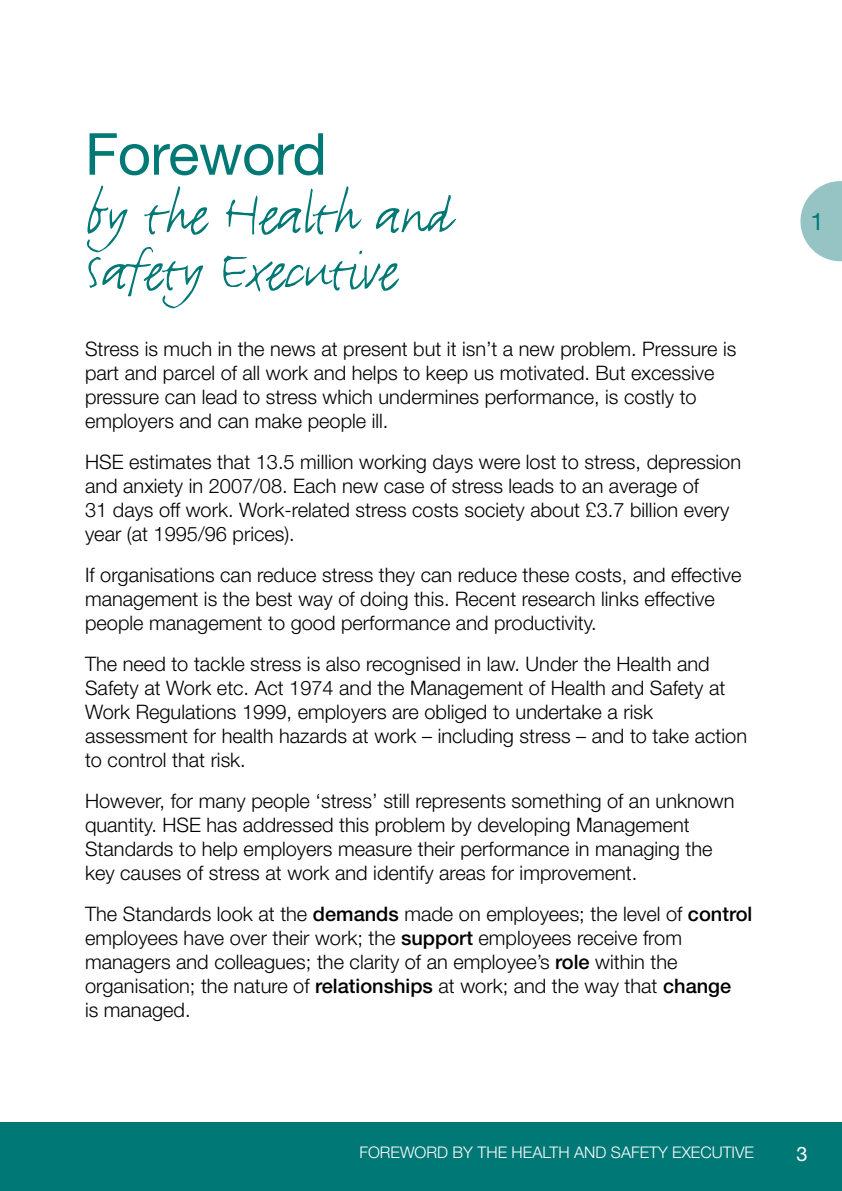
<style>
.page{position:relative;width:842px;height:1191px;background:#fff}
.page>*{position:absolute;margin:0;border:0;box-sizing:border-box;transform-origin:0 0}
._00_-_Chapt_Titles_w{font:62.4px/56px "Justlefthand OT";color:#007875}
._00_-_Chapt_Titles_w-2{font:58px "Helvetica Neue LT Std";letter-spacing:-.01em;color:#007875}
.t1{font:24px "Helvetica Neue LT Std";color:#007875}
._04_-_Main_Text{font:300 20px/24px "Helvetica Neue LT Std";color:#000}
._99_-_Folio{font:20px "Helvetica Neue LT Std";color:#fff}
._99_-_Running_Foot{font:300 16px "Helvetica Neue LT Std";color:#fff}
.s1{font-weight:500}
</style>
<div class="page">
<div style="left:0;top:1123px;width:842px;height:68px;background:#007875"></div>
<svg style="left:800px;top:181px;width:42px;height:80px"></svg>
<p class="_00_-_Chapt_Titles_w-2" style="left:85px;top:119px;width:243px">Foreword</p>
<p class="_00_-_Chapt_Titles_w" style="left:85px;top:185px;width:369px">by the Health and<br>Safety Executive</p>
<p class="_04_-_Main_Text" style="left:85px;top:336px;width:653px">Stress is much in the news at present but it isn’t a new problem. Pressure is part and parcel of all work and helps to keep us motivated. But excessive pressure can lead to stress which undermines performance, is costly to employers and can make people ill.</p>
<p class="_04_-_Main_Text" style="left:85px;top:449px;width:658px">HSE estimates that 13.5 million working days were lost to stress, depression and anxiety in 2007/08. Each new case of stress leads to an average of<br>31 days off work. Work-related stress costs society about £3.7 billion every year (at 1995/96 prices).</p>
<p class="_04_-_Main_Text" style="left:85px;top:562px;width:658px">If organisations can reduce stress they can reduce these costs, and effective management is the best way of doing this. Recent research links effective people management to good performance and productivity.</p>
<p class="_04_-_Main_Text" style="left:85px;top:651px;width:663px">The need to tackle stress is also recognised in law. Under the Health and Safety at Work etc. Act 1974 and the Management of Health and Safety at Work Regulations 1999, employers are obliged to undertake a risk assessment for health hazards at work – including stress – and to take action to control that risk.</p>
<p class="_04_-_Main_Text" style="left:85px;top:788px;width:651px">However, for many people ‘stress’ still represents something of an unknown quantity. HSE has addressed this problem by developing Management Standards to help employers measure their performance in managing the key causes of stress at work and identify areas for improvement.</p>
<p class="_04_-_Main_Text" style="left:85px;top:902px;width:669px">The Standards look at the <span class="s1">demands</span> made on employees; the level of <span class="s1">control </span>employees have over their work; the <span class="s1">support</span> employees receive from managers and colleagues; the clarity of an employee’s <span class="s1">role</span> within the organisation; the nature of <span class="s1">relationships</span> at work; and the way that <span class="s1">change<br></span>is managed.</p>
<p class="t1" style="left:810px;top:207px;width:15px">1</p>
<p class="_99_-_Running_Foot" style="left:359px;top:1143px;width:21px">Foreword</p>
<p class="_99_-_Running_Foot" style="left:453px;top:1143px;width:70px">by theHealt</p>
<p class="_99_-_Running_Foot" style="left:558px;top:1143px;width:73px">h and Safety</p>
<p class="_99_-_Running_Foot" style="left:672px;top:1143px;width:29px">Executive</p>
<p class="_99_-_Folio" style="left:796px;top:1142px;width:13px">3</p>
</div>
